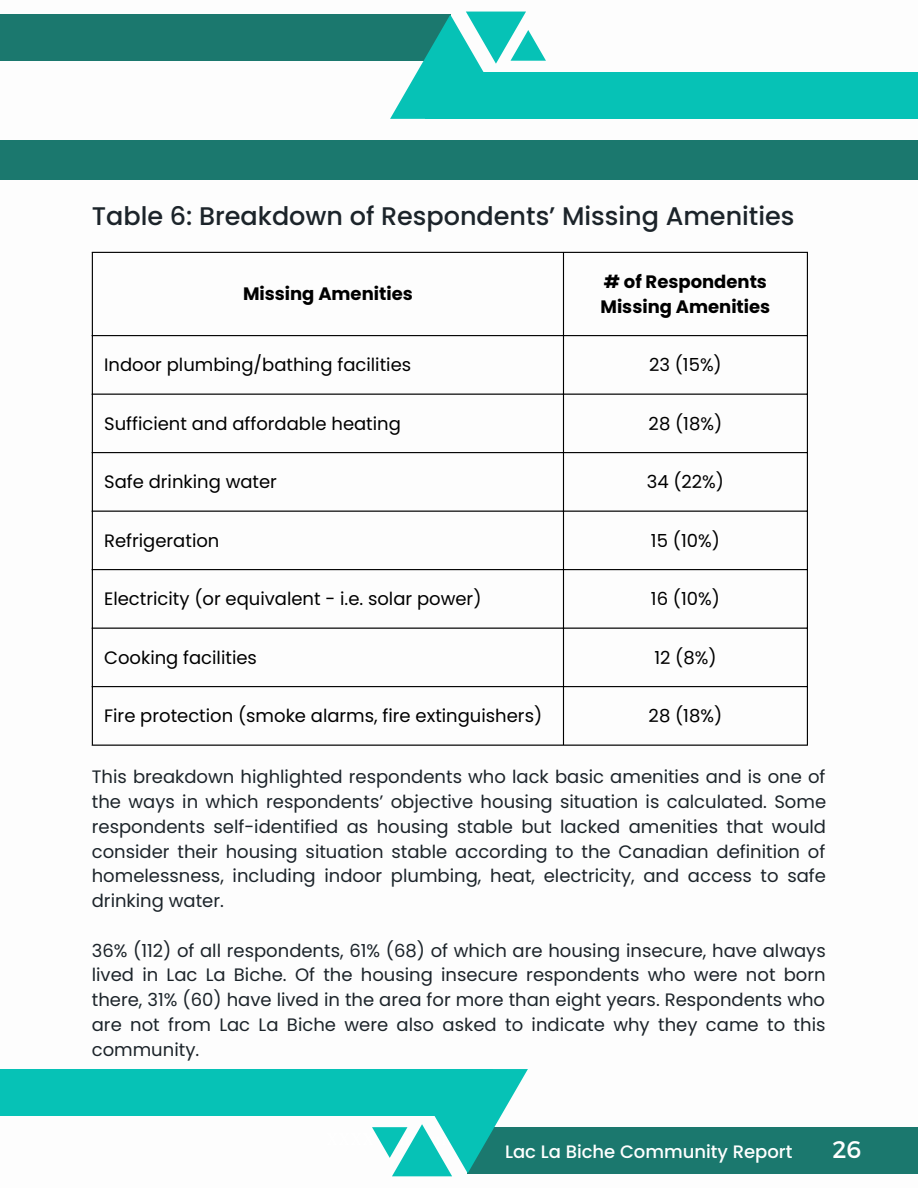
<style>
.page{position:relative;width:918px;height:1188px;background:#fff}
.page>*{position:absolute;margin:0;border:0;box-sizing:border-box;transform-origin:0 0}
.t1{font:500 25.5px "Poppins";color:#1c242a}
.t2{font:24px "Montserrat";color:#fff}
.t3{font:18px/24.8px "Poppins";color:#1c242a;text-align:justify}
.t4{font:18px "Poppins";color:#000}
.t5{font:700 18px/24.8px "Poppins";color:#000}
.t6{font:500 18px "Poppins";color:#fff}
</style>
<div class="page">
<div style="left:0;top:15px;width:450px;height:46px;background:#1b786e"></div>
<div style="left:425px;top:73px;width:493px;height:46px;background:#06c2b6"></div>
<svg style="left:390px;top:12px;width:156px;height:107px"></svg>
<div style="left:0;top:140px;width:918px;height:39px;background:#1b786e"></div>
<div style="left:468px;top:1127px;width:450px;height:46px;background:#1b786e"></div>
<div style="left:0;top:1069px;width:493px;height:46px;background:#06c2b6"></div>
<svg style="left:372px;top:1069px;width:156px;height:107px"></svg>
<hr style="left:92px;top:253px;width:1px;height:492px;background:#000">
<hr style="left:563px;top:253px;width:1px;height:492px;background:#000">
<hr style="left:807px;top:253px;width:1px;height:492px;background:#000">
<hr style="left:92px;top:252px;width:716px;height:1px;background:#000">
<hr style="left:92px;top:335px;width:716px;height:1px;background:#000">
<hr style="left:92px;top:394px;width:716px;height:1px;background:#000">
<hr style="left:92px;top:452px;width:716px;height:1px;background:#000">
<hr style="left:92px;top:511px;width:716px;height:1px;background:#000">
<hr style="left:92px;top:569px;width:716px;height:1px;background:#000">
<hr style="left:92px;top:628px;width:716px;height:1px;background:#000">
<hr style="left:92px;top:686px;width:716px;height:1px;background:#000">
<hr style="left:92px;top:745px;width:716px;height:1px;background:#000">
<p class="t1" style="left:92px;top:198px;width:704px">Table 6: Breakdown of Respondents’ Missing Amenities</p>
<p class="t5" style="left:243px;top:282px;width:171px">Missing Amenities</p>
<p class="t5" style="left:601px;top:269px;width:171px"># of Respondents<br>Missing Amenities</p>
<p class="t4" style="left:104px;top:352px;width:309px">Indoor plumbing/bathing facilities</p>
<p class="t4" style="left:649px;top:352px;width:74px">23 (15%)</p>
<p class="t4" style="left:104px;top:411px;width:298px">Sufficient and affordable heating</p>
<p class="t4" style="left:649px;top:411px;width:75px">28 (18%)</p>
<p class="t4" style="left:104px;top:469px;width:174px">Safe drinking water</p>
<p class="t4" style="left:647px;top:469px;width:79px">34 (22%)</p>
<p class="t4" style="left:104px;top:528px;width:117px">Refrigeration</p>
<p class="t4" style="left:651px;top:528px;width:70px">15 (10%)</p>
<p class="t4" style="left:104px;top:586px;width:379px">Electricity (or equivalent - i.e. solar power)</p>
<p class="t4" style="left:651px;top:586px;width:71px">16 (10%)</p>
<p class="t4" style="left:104px;top:645px;width:154px">Cooking facilities</p>
<p class="t4" style="left:654px;top:645px;width:64px">12 (8%)</p>
<p class="t4" style="left:104px;top:703px;width:440px">Fire protection (smoke alarms, fire extinguishers)</p>
<p class="t4" style="left:649px;top:703px;width:75px">28 (18%)</p>
<p class="t3" style="left:92px;top:765px;width:736px">This breakdown highlighted respondents who lack basic amenities and is one of the ways in which respondents’ objective housing situation is calculated. Some respondents self-identified as housing stable but lacked amenities that would consider their housing situation stable according to the Canadian definition of homelessness, including indoor plumbing, heat, electricity, and access to safe drinking water.</p>
<p class="t3" style="left:92px;top:938px;width:736px">36% (112) of all respondents, 61% (68) of which are housing insecure, have always lived in Lac La Biche. Of the housing insecure respondents who were not born there, 31% (60) have lived in the area for more than eight years. Respondents who are not from Lac La Biche were also asked to indicate why they came to this community.</p>
<p class="t6" style="left:505px;top:1139px;width:289px">Lac La Biche Community Report</p>
<p class="t2" style="left:832px;top:1134px;width:30px">26</p>
</div>
